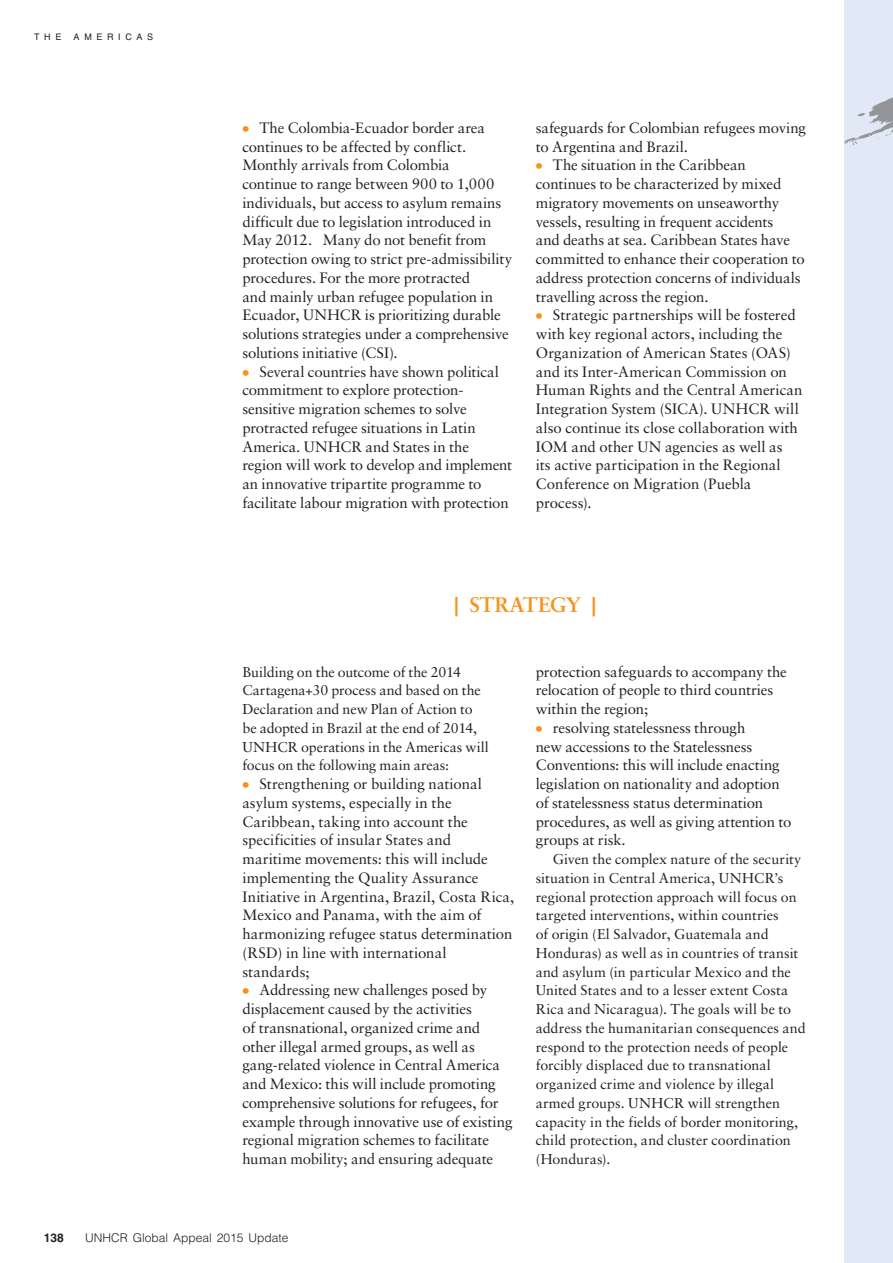
<style>
.page{position:relative;width:893px;height:1263px;background:#fff}
.page>*{position:absolute;margin:0;border:0;box-sizing:border-box;transform-origin:0 0}
.t1{font:700 21px "Sabon LT Std";letter-spacing:-.03em;color:#f7931d}
.t2{font:15px/18.8px "Sabon LT Std";letter-spacing:-.005em;color:#231f20}
.t3{font:14.25px/18.8px "Sabon LT Std";color:#231f20}
.t4{font:300 12px "Helvetica";color:#231f20}
.t5{font:700 12px "Helvetica CE";color:#231f20}
.t6{font:9px "Helvetica CE";letter-spacing:.52em;color:#231f20}
.s1{font-family:"Agenda";font-weight:900;color:#f7931d}
.s2{font-family:"Helvetica CE";font-size:19.5px}
</style>
<div class="page">
<div style="left:844px;top:0;width:49px;height:1263px;background:#e1e9f6"></div>
<svg style="left:844px;top:97px;width:49px;height:48px"></svg>
<p class="t6" style="left:34px;top:32px;width:29px">THE</p>
<p class="t6" style="left:74px;top:32px;width:81px">AMERICAS</p>
<p class="t2" style="left:242px;top:118px;width:271px"><span class="s1">•</span> The Colombia-Ecuador border area continues to be affected by conflict.<br>Monthly arrivals from Colombia<br>continue to range between 900 to 1,000 individuals, but access to asylum remains difficult due to legislation introduced in May 2012. Many do not benefit from protection owing to strict pre-admissibility procedures. For the more protracted<br>and mainly urban refugee population in Ecuador, UNHCR is prioritizing durable solutions strategies under a comprehensive solutions initiative (CSI).</p>
<p class="t2" style="left:242px;top:362px;width:271px"><span class="s1">•</span> Several countries have shown political commitment to explore protection&shy;sensitive migration schemes to solve protracted refugee situations in Latin America. UNHCR and States in the region will work to develop and implement an innovative tripartite programme to facilitate labour migration with protection</p>
<p class="t2" style="left:536px;top:118px;width:272px">safeguards for Colombian refugees moving to Argentina and Brazil.</p>
<p class="t2" style="left:536px;top:156px;width:271px"><span class="s1">•</span> The situation in the Caribbean continues to be characterized by mixed migratory movements on unseaworthy vessels, resulting in frequent accidents<br>and deaths at sea. Caribbean States have committed to enhance their cooperation to address protection concerns of individuals travelling across the region.</p>
<p class="t2" style="left:536px;top:306px;width:268px"><span class="s1">•</span> Strategic partnerships will be fostered with key regional actors, including the Organization of American States (OAS) and its Inter-American Commission on Human Rights and the Central American Integration System (SICA). UNHCR will also continue its close collaboration with IOM and other UN agencies as well as<br>its active participation in the Regional Conference on Migration (Puebla process).</p>
<h1 class="t1" style="left:454px;top:592px;width:144px"><span class="s2">|</span> STRATEGY <span class="s2">|</span></h1>
<p class="t3" style="left:242px;top:662px;width:248px">Building on the outcome of the 2014<br>Cartagena+30 process and based on the Declaration and new Plan of Action to be adopted in Brazil at the end of 2014, UNHCR operations in the Americas will focus on the following main areas:</p>
<p class="t2" style="left:242px;top:774px;width:274px"><span class="s1">•</span> Strengthening or building national asylum systems, especially in the Caribbean, taking into account the specificities of insular States and<br>maritime movements: this will include implementing the Quality Assurance Initiative in Argentina, Brazil, Costa Rica, Mexico and Panama, with the aim of harmonizing refugee status determination (RSD) in line with international standards;</p>
<p class="t2" style="left:242px;top:981px;width:272px"><span class="s1">•</span> Addressing new challenges posed by displacement caused by the activities<br>of transnational, organized crime and other illegal armed groups, as well as gang-related violence in Central America and Mexico: this will include promoting comprehensive solutions for refugees, for example through innovative use of existing regional migration schemes to facilitate human mobility; and ensuring adequate</p>
<p class="t2" style="left:536px;top:662px;width:253px">protection safeguards to accompany the relocation of people to third countries within the region;</p>
<p class="t2" style="left:536px;top:718px;width:257px"><span class="s1">•</span> resolving statelessness through<br>new accessions to the Statelessness Conventions: this will include enacting legislation on nationality and adoption of statelessness status determination procedures, as well as giving attention to groups at risk.</p>
<p class="t3" style="left:536px;top:850px;width:271px;text-indent:17px">Given the complex nature of the security situation in Central America, UNHCR’s regional protection approach will focus on targeted interventions, within countries<br>of origin (El Salvador, Guatemala and Honduras) as well as in countries of transit and asylum (in particular Mexico and the United States and to a lesser extent Costa Rica and Nicaragua). The goals will be to address the humanitarian consequences and respond to the protection needs of people forcibly displaced due to transnational organized crime and violence by illegal armed groups. UNHCR will strengthen capacity in the fields of border monitoring, child protection, and cluster coordination (Honduras).</p>
<p class="t5" style="left:44px;top:1230px;width:22px">138</p>
<p class="t4" style="left:85px;top:1230px;width:205px">UNHCR Global Appeal 2015 Update</p>
</div>
